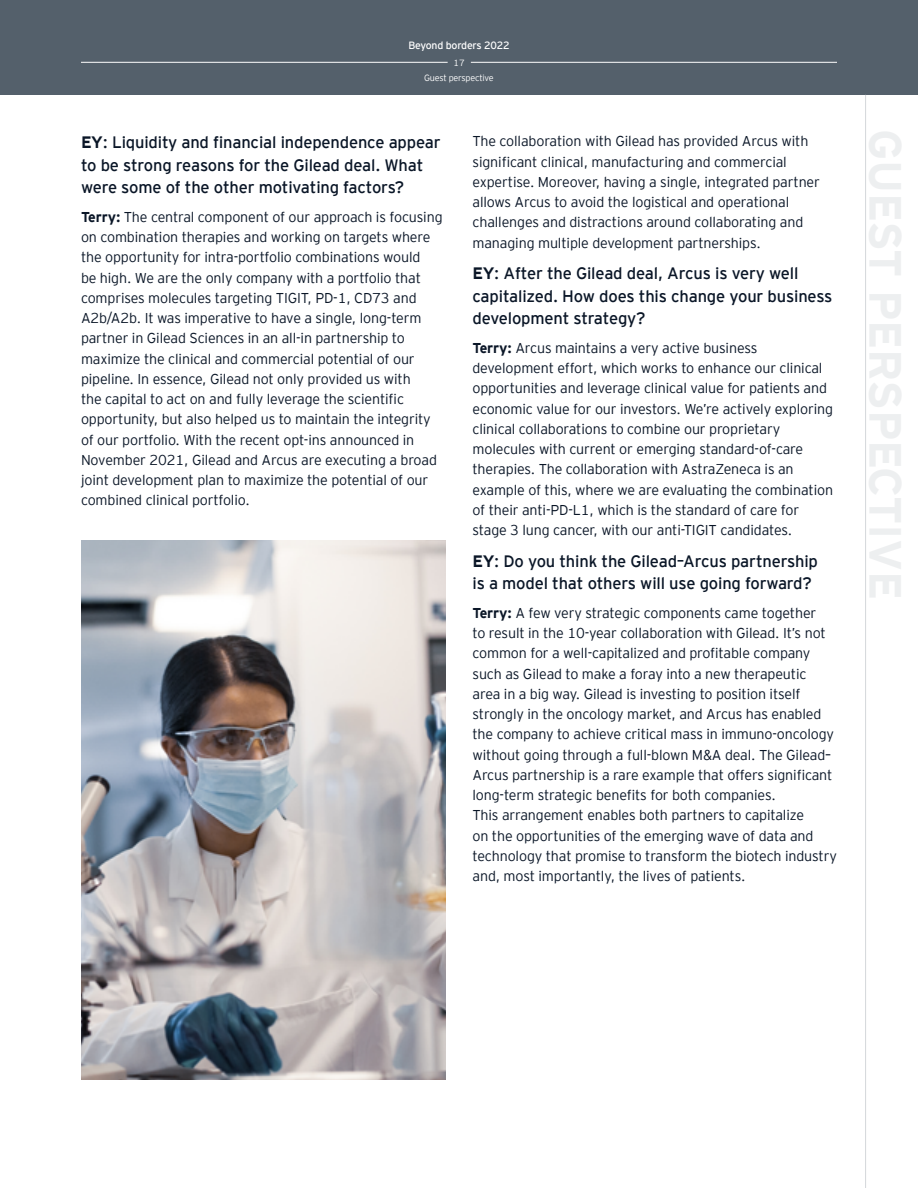
<style>
.page{position:relative;width:918px;height:1188px;background:#fff}
.page>*{position:absolute;margin:0;border:0;box-sizing:border-box;transform-origin:0 0}
.t1{font:16.5px/22.5px "EY Interstate";letter-spacing:-.01em;color:#0a1627}
.t2{font:300 14.25px/20.2px "EY Interstate";letter-spacing:-.01em;color:#0a1627}
.t3{font:10.5px "EY Interstate";letter-spacing:-.02em;color:#fff}
.t4{font:300 9px "EY Interstate";letter-spacing:-.02em;color:#fff}
.s1{font-weight:700}
</style>
<div class="page">
<div style="left:0;top:0;width:918px;height:95px;background:#54606b"></div>
<hr style="left:81px;top:62px;width:367px;height:1px;background:#fff">
<hr style="left:471px;top:62px;width:366px;height:1px;background:#fff">
<hr style="left:865px;top:94px;width:1px;height:1094px;background:#a7afb5">
<img style="left:81px;top:540px;width:365px;height:540px">
<p class="t3" style="left:408px;top:38px;width:103px">Beyond borders 2022</p>
<p class="t4" style="left:424px;top:71px;width:71px">Guest perspective</p>
<p class="t4" style="left:454px;top:56px;width:12px">17</p>
<p class="t1" style="left:81px;top:130px;width:361px"><span class="s1">EY</span>: Liquidity and financial independence appear to be strong reasons for the Gilead deal. What were some of the other motivating factors?</p>
<p class="t2" style="left:81px;top:206px;width:363px"><span class="s1">Terry:</span> The central component of our approach is focusing on combination therapies and working on targets where the opportunity for intra-portfolio combinations would<br>be high. We are the only company with a portfolio that comprises molecules targeting TIGIT, PD-1, CD73 and A2b/A2b. It was imperative to have a single, long-term partner in Gilead Sciences in an all-in partnership to maximize the clinical and commercial potential of our pipeline. In essence, Gilead not only provided us with<br>the capital to act on and fully leverage the scientific opportunity, but also helped us to maintain the integrity of our portfolio. With the recent opt-ins announced in November 2021, Gilead and Arcus are executing a broad joint development plan to maximize the potential of our combined clinical portfolio.</p>
<p class="t2" style="left:473px;top:130px;width:349px">The collaboration with Gilead has provided Arcus with significant clinical, manufacturing and commercial expertise. Moreover, having a single, integrated partner allows Arcus to avoid the logistical and operational challenges and distractions around collaborating and managing multiple development partnerships.</p>
<p class="t1" style="left:472px;top:261px;width:362px"><span class="s1">EY</span>: After the Gilead deal, Arcus is very well capitalized. How does this change your business development strategy?</p>
<p class="t2" style="left:472px;top:337px;width:362px"><span class="s1">Terry:</span> Arcus maintains a very active business development effort, which works to enhance our clinical opportunities and leverage clinical value for patients and economic value for our investors. We’re actively exploring clinical collaborations to combine our proprietary molecules with current or emerging standard-of-care therapies. The collaboration with AstraZeneca is an example of this, where we are evaluating the combination of their anti-PD-L1, which is the standard of care for stage 3 lung cancer, with our anti-TIGIT candidates.</p>
<p class="t1" style="left:472px;top:549px;width:347px"><span class="s1">EY</span>: Do you think the Gilead–Arcus partnership is a model that others will use going forward?</p>
<p class="t2" style="left:472px;top:602px;width:366px"><span class="s1">Terry:</span> A few very strategic components came together<br>to result in the 10-year collaboration with Gilead. It’s not common for a well-capitalized and profitable company such as Gilead to make a foray into a new therapeutic area in a big way. Gilead is investing to position itself strongly in the oncology market, and Arcus has enabled the company to achieve critical mass in immuno-oncology without going through a full-blown M&amp;A deal. The Gilead– Arcus partnership is a rare example that offers significant long-term strategic benefits for both companies.<br>This arrangement enables both partners to capitalize<br>on the opportunities of the emerging wave of data and technology that promise to transform the biotech industry and, most importantly, the lives of patients.</p>
</div>
